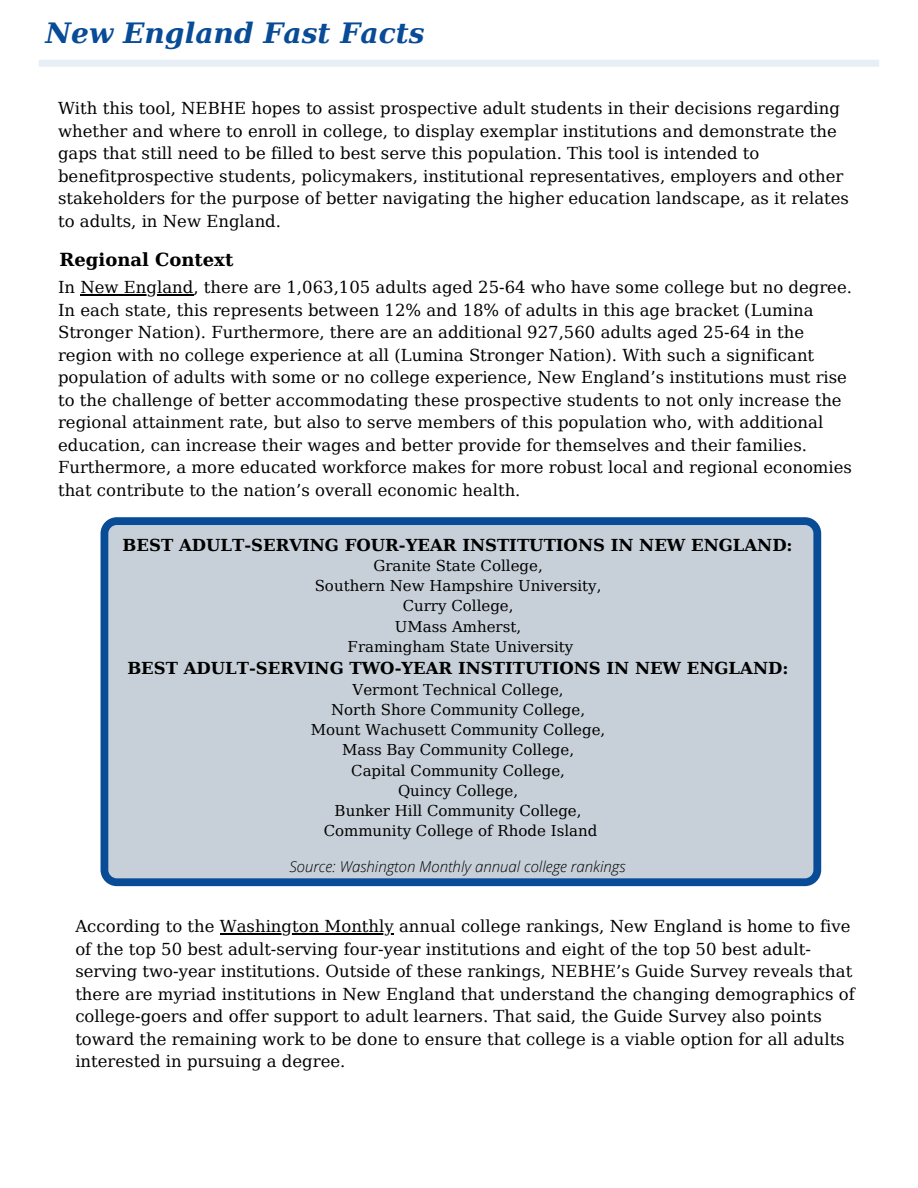
<style>
.page{position:relative;width:918px;height:1188px;background:#fff}
.page>*{position:absolute;margin:0;border:0;box-sizing:border-box;transform-origin:0 0}
.t1{font:italic 700 28.2px "DejaVu Serif";color:#084b96}
.t2{font:700 18px "DejaVu Serif";color:#000}
.t3{font:16.5px/22.5px "DejaVu Serif";color:#000}
.t4{font:700 16.5px "DejaVu Serif";color:#000}
.t5{font:15px/20.2px "DejaVu Serif";color:#000;text-align:center}
.t6{font:italic 300 15px "Open Sans";color:#000}
</style>
<div class="page">
<div style="left:39px;top:60px;width:840px;height:7px;background:#e7eef5"></div>
<hr style="left:80px;top:294px;width:113px;height:1px;background:#000">
<div style="left:101px;top:517px;width:720px;height:369px;background:#c7d0d8"></div>
<hr style="left:220px;top:933px;width:174px;height:1px;background:#000">
<h1 class="t1" style="left:45px;top:17px;width:381px">New England Fast Facts</h1>
<p class="t3" style="left:58px;top:97px;width:792px">With this tool, NEBHE hopes to assist prospective adult students in their decisions regarding whether and where to enroll in college, to display exemplar institutions and demonstrate the gaps that still need to be filled to best serve this population. This tool is intended to benefitprospective students, policymakers, institutional representatives, employers and other stakeholders for the purpose of better navigating the higher education landscape, as it relates to adults, in New England.</p>
<p class="t2" style="left:60px;top:249px;width:175px">Regional Context</p>
<p class="t3" style="left:58px;top:276px;width:796px">In New England, there are 1,063,105 adults aged 25-64 who have some college but no degree.<br>In each state, this represents between 12% and 18% of adults in this age bracket (Lumina Stronger Nation). Furthermore, there are an additional 927,560 adults aged 25-64 in the region with no college experience at all (Lumina Stronger Nation). With such a significant population of adults with some or no college experience, New England’s institutions must rise to the challenge of better accommodating these prospective students to not only increase the regional attainment rate, but also to serve members of this population who, with additional education, can increase their wages and better provide for themselves and their families.<br>Furthermore, a more educated workforce makes for more robust local and regional economies that contribute to the nation’s overall economic health.</p>
<p class="t4" style="left:123px;top:535px;width:672px">BEST ADULT-SERVING FOUR-YEAR INSTITUTIONS IN NEW ENGLAND:</p>
<p class="t5" style="left:315px;top:556px;width:288px">Granite State College,<br>Southern New Hampshire University,<br>Curry College,<br>UMass Amherst,<br>Framingham State University</p>
<p class="t4" style="left:127px;top:659px;width:663px">BEST ADULT-SERVING TWO-YEAR INSTITUTIONS IN NEW ENGLAND:</p>
<p class="t5" style="left:311px;top:679px;width:296px">Vermont Technical College,<br>North Shore Community College,<br>Mount Wachusett Community College,<br>Mass Bay Community College,<br>Capital Community College,<br>Quincy College,<br>Bunker Hill Community College,<br>Community College of Rhode Island</p>
<p class="t6" style="left:289px;top:856px;width:338px">Source: Washington Monthly annual college rankings</p>
<p class="t3" style="left:75px;top:915px;width:781px">According to the Washington Monthly annual college rankings, New England is home to five of the top 50 best adult-serving four-year institutions and eight of the top 50 best adult&shy;serving two-year institutions. Outside of these rankings, NEBHE’s Guide Survey reveals that there are myriad institutions in New England that understand the changing demographics of college-goers and offer support to adult learners. That said, the Guide Survey also points toward the remaining work to be done to ensure that college is a viable option for all adults interested in pursuing a degree.</p>
</div>
